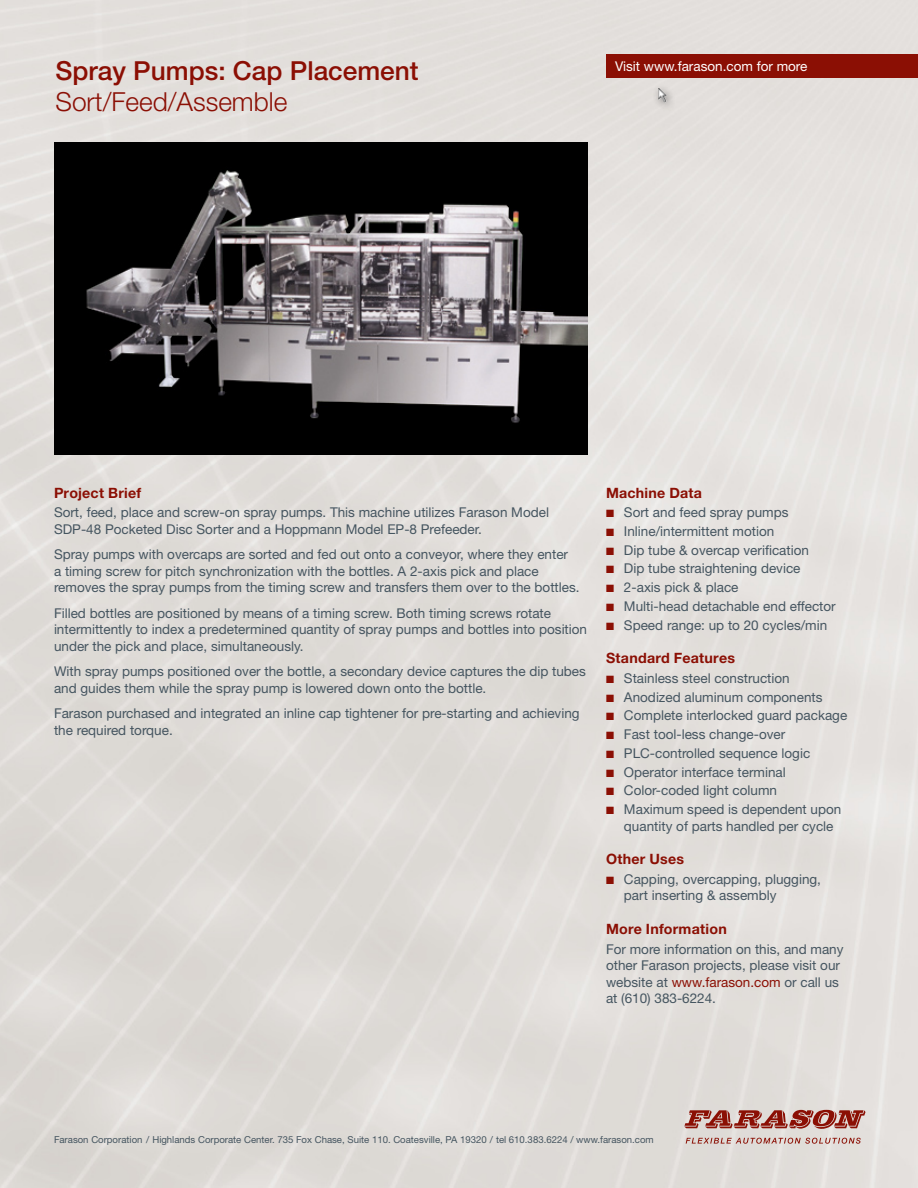
<style>
.page{position:relative;width:918px;height:1188px;background:#fff}
.page>*{position:absolute;margin:0;border:0;box-sizing:border-box;transform-origin:0 0}
.t1{font:500 26.25px "Helvetica Neue LT Std";color:#8b0f04}
.t2{font:300 26.25px "Helvetica Neue LT Std";color:#8b0f04}
.t3{font:700 14.25px "Helvetica Neue LT Std";letter-spacing:.015em;color:#8b0f04}
.t4{font:13.5px/16.5px "Helvetica Neue LT Std";color:#455560}
.t5{font:13.5px "Helvetica Neue LT Std";color:#fff}
.t6{font:9.6px "Helvetica Neue LT Std";color:#455560}
.s1{color:#8b0f04}
</style>
<div class="page">
<img style="left:0;top:0;width:918px;height:1188px">
<svg style="left:684px;top:1110px;width:181px;height:19px"></svg>
<svg style="left:686px;top:1138px;width:175px;height:6px"></svg>
<div style="left:652px;top:82px;width:25px;height:29px;background:#000;opacity:.4"></div>
<img style="left:658px;top:88px;width:9px;height:14px">
<div style="left:606px;top:54px;width:312px;height:24px;background:#8b0f04"></div>
<img style="left:54px;top:142px;width:534px;height:312px">
<h1 class="t1" style="left:56px;top:55px;width:365px">Spray Pumps: Cap Placement</h1>
<h1 class="t2" style="left:56px;top:86px;width:233px">Sort/Feed/Assemble</h1>
<p class="t5" style="left:615px;top:58px;width:194px">Visit www.farason.com for more</p>
<p class="t3" style="left:54px;top:484px;width:89px">Project Brief</p>
<p class="t4" style="left:54px;top:504px;width:497px">Sort, feed, place and screw-on spray pumps. This machine utilizes Farason Model<br>SDP-48 Pocketed Disc Sorter and a Hoppmann Model EP-8 Prefeeder.</p>
<p class="t4" style="left:54px;top:546px;width:527px">Spray pumps with overcaps are sorted and fed out onto a conveyor, where they enter<br>a timing screw for pitch synchronization with the bottles. A 2-axis pick and place removes the spray pumps from the timing screw and transfers them over to the bottles.</p>
<p class="t4" style="left:54px;top:604px;width:535px">Filled bottles are positioned by means of a timing screw. Both timing screws rotate intermittently to index a predetermined quantity of spray pumps and bottles into position under the pick and place, simultaneously.</p>
<p class="t4" style="left:54px;top:663px;width:533px">With spray pumps positioned over the bottle, a secondary device captures the dip tubes and guides them while the spray pump is lowered down onto the bottle.</p>
<p class="t4" style="left:54px;top:705px;width:527px">Farason purchased and integrated an inline cap tightener for pre-starting and achieving the required torque.</p>
<p class="t3" style="left:606px;top:484px;width:98px">Machine Data</p>
<p class="t4" style="left:606px;top:504px;width:184px"><span class="s1">■</span> Sort and feed spray pumps</p>
<p class="t4" style="left:606px;top:523px;width:170px"><span class="s1">■</span> Inline/intermittent motion</p>
<p class="t4" style="left:606px;top:541px;width:205px"><span class="s1">■</span> Dip tube &amp; overcap verification</p>
<p class="t4" style="left:606px;top:560px;width:196px"><span class="s1">■</span> Dip tube straightening device</p>
<p class="t4" style="left:606px;top:579px;width:134px"><span class="s1">■</span> 2-axis pick &amp; place</p>
<p class="t4" style="left:606px;top:598px;width:231px"><span class="s1">■</span> Multi-head detachable end effector</p>
<p class="t4" style="left:606px;top:616px;width:223px"><span class="s1">■</span> Speed range: up to 20 cycles/min</p>
<p class="t3" style="left:606px;top:650px;width:131px">Standard Features</p>
<p class="t4" style="left:606px;top:670px;width:185px"><span class="s1">■</span> Stainless steel construction</p>
<p class="t4" style="left:606px;top:688px;width:218px"><span class="s1">■</span> Anodized aluminum components</p>
<p class="t4" style="left:606px;top:707px;width:243px"><span class="s1">■</span> Complete interlocked guard package</p>
<p class="t4" style="left:606px;top:726px;width:181px"><span class="s1">■</span> Fast tool-less change-over</p>
<p class="t4" style="left:606px;top:745px;width:206px"><span class="s1">■</span> PLC-controlled sequence logic</p>
<p class="t4" style="left:606px;top:763px;width:181px"><span class="s1">■</span> Operator interface terminal</p>
<p class="t4" style="left:606px;top:782px;width:173px"><span class="s1">■</span> Color-coded light column</p>
<p class="t4" style="left:624px;top:801px;width:219px;text-indent:-18px"><span class="s1">■</span> Maximum speed is dependent upon quantity of parts handled per cycle</p>
<p class="t3" style="left:606px;top:851px;width:80px">Other Uses</p>
<p class="t4" style="left:624px;top:871px;width:199px;text-indent:-18px"><span class="s1">■</span> Capping, overcapping, plugging, part inserting &amp; assembly</p>
<p class="t3" style="left:606px;top:920px;width:122px">More Information</p>
<p class="t4" style="left:606px;top:940px;width:239px">For more information on this, and many other Farason projects, please visit our website at <span class="s1">www.farason.com</span> or call us at (610) 383-6224.</p>
<p class="t6" style="left:54px;top:1134px;width:601px">Farason Corporation / Highlands Corporate Center. 735 Fox Chase, Suite 110. Coatesville, PA 19320 / tel 610.383.6224 / www.farason.com</p>
</div>
